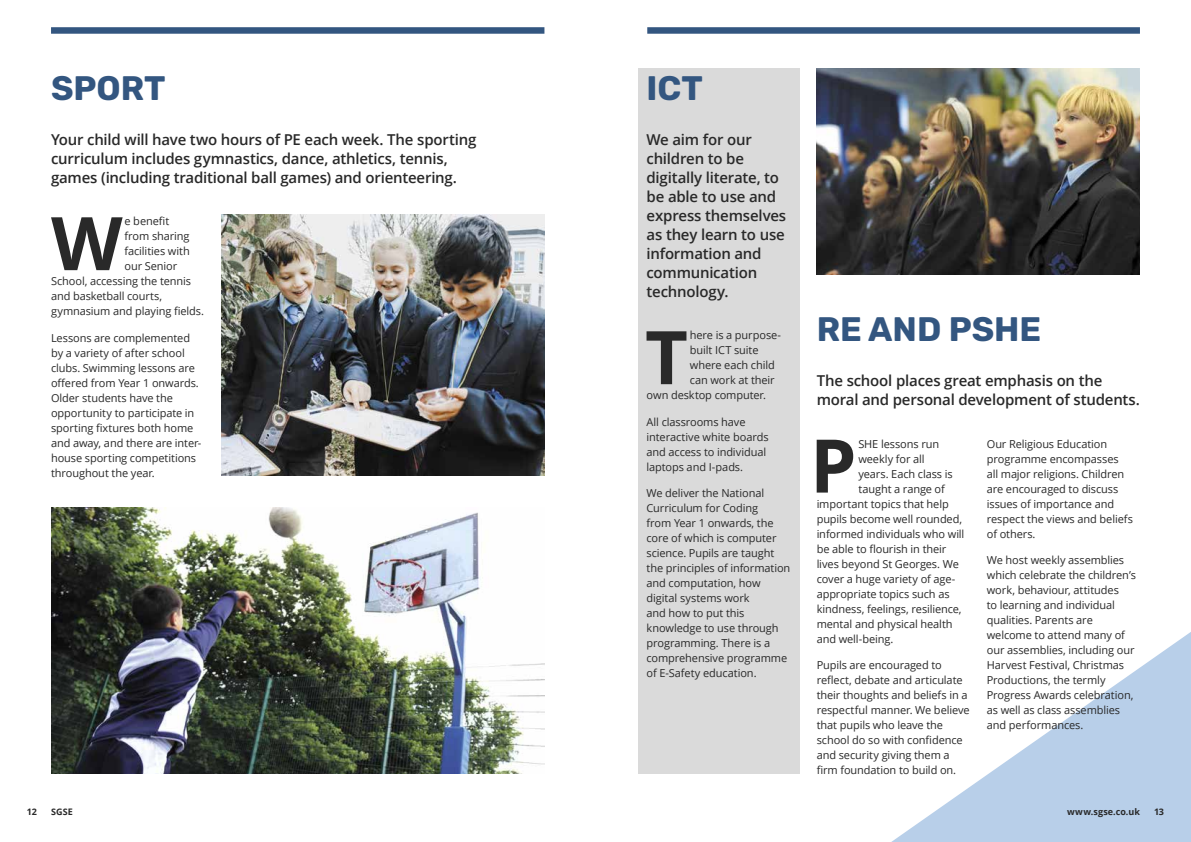
<style>
.page{position:relative;width:1191px;height:842px;background:#fff}
.page>*{position:absolute;margin:0;border:0;box-sizing:border-box;transform-origin:0 0}
.t1{font:700 74px "Open Sans";color:#292929}
.t2{font:300 34px "Rubik";color:#335680}
.t3{font:600 15px/19px "Open Sans";letter-spacing:-.015em;color:#292929}
.t4{font:11px/15px "Open Sans";letter-spacing:-.01em;color:#292929}
.t5{font:700 9px "Open Sans";letter-spacing:.005em;color:#292929}
</style>
<div class="page">
<svg style="left:891px;top:632px;width:300px;height:210px"></svg>
<div style="left:638px;top:68px;width:161px;height:706px;background:#dadada"></div>
<img style="left:51px;top:508px;width:493px;height:266px">
<img style="left:221px;top:215px;width:323px;height:260px">
<img style="left:816px;top:68px;width:324px;height:207px">
<div style="left:51px;top:27px;width:493px;height:7px;background:#335680"></div>
<div style="left:647px;top:27px;width:493px;height:7px;background:#335680"></div>
<h2 class="t2" style="left:51px;top:69px;width:116px">SPORT</h2>
<h2 class="t2" style="left:646px;top:69px;width:58px">ICT</h2>
<h3 class="t3" style="left:51px;top:129px;width:427px">Your child will have two hours of PE each week. The sporting curriculum includes gymnastics, dance, athletics, tennis, games (including traditional ball games) and orienteering.</h3>
<h3 class="t3" style="left:646px;top:129px;width:141px">We aim for our children to be digitally literate, to be able to use and express themselves as they learn to use information and communication technology.</h3>
<h1 class="t1" style="left:51px;top:191px;width:73px">W</h1>
<p class="t4" style="left:124px;top:213px;width:46px">e benefit</p>
<p class="t4" style="left:124px;top:228px;width:67px">from sharing</p>
<p class="t4" style="left:124px;top:243px;width:67px">facilities with</p>
<p class="t4" style="left:124px;top:258px;width:54px">our Senior</p>
<p class="t4" style="left:51px;top:273px;width:141px">School, accessing the tennis</p>
<p class="t4" style="left:51px;top:288px;width:113px">and basketball courts,</p>
<p class="t4" style="left:51px;top:303px;width:154px">gymnasium and playing fields.</p>
<p class="t4" style="left:51px;top:330px;width:152px">Lessons are complemented by a variety of after school clubs. Swimming lessons are offered from Year 1 onwards.<br>Older students have the opportunity to participate in sporting fixtures both home and away, and there are inter&shy;house sporting competitions throughout the year.</p>
<h1 class="t1" style="left:645px;top:305px;width:44px">T</h1>
<p class="t4" style="left:690px;top:327px;width:93px">here is a purpose-</p>
<p class="t4" style="left:690px;top:342px;width:70px">built ICT suite</p>
<p class="t4" style="left:690px;top:357px;width:86px">where each child</p>
<p class="t4" style="left:690px;top:372px;width:86px">can work at their</p>
<p class="t4" style="left:646px;top:387px;width:121px">own desktop computer.</p>
<p class="t4" style="left:646px;top:414px;width:124px">All classrooms have interactive white boards and access to individual laptops and I-pads.</p>
<p class="t4" style="left:646px;top:485px;width:145px">We deliver the National<br>Curriculum for Coding<br>from Year 1 onwards, the core of which is computer science. Pupils are taught the principles of information and computation, how digital systems work<br>and how to put this knowledge to use through programming. There is a comprehensive programme of E-Safety education.</p>
<h2 class="t2" style="left:816px;top:310px;width:226px">RE AND PSHE</h2>
<h3 class="t3" style="left:816px;top:371px;width:325px">The school places great emphasis on the moral and personal development of students.</h3>
<h1 class="t1" style="left:810px;top:413px;width:48px">P</h1>
<p class="t4" style="left:858px;top:436px;width:82px">SHE lessons run</p>
<p class="t4" style="left:858px;top:451px;width:68px">weekly for all</p>
<p class="t4" style="left:858px;top:466px;width:96px">years. Each class is</p>
<p class="t4" style="left:858px;top:481px;width:88px">taught a range of</p>
<p class="t4" style="left:816px;top:496px;width:134px">important topics that help</p>
<p class="t4" style="left:816px;top:511px;width:147px">pupils become well rounded,</p>
<p class="t4" style="left:816px;top:526px;width:149px">informed individuals who will</p>
<p class="t4" style="left:816px;top:541px;width:131px">be able to flourish in their</p>
<p class="t4" style="left:816px;top:556px;width:144px">lives beyond St Georges. We</p>
<p class="t4" style="left:816px;top:571px;width:140px">cover a huge variety of age-</p>
<p class="t4" style="left:816px;top:586px;width:134px">appropriate topics such as</p>
<p class="t4" style="left:816px;top:601px;width:146px">kindness, feelings, resilience,</p>
<p class="t4" style="left:816px;top:616px;width:137px">mental and physical health</p>
<p class="t4" style="left:816px;top:631px;width:78px">and well-being.</p>
<p class="t4" style="left:816px;top:657px;width:155px">Pupils are encouraged to reflect, debate and articulate their thoughts and beliefs in a respectful manner. We believe that pupils who leave the school do so with confidence and security giving them a firm foundation to build on.</p>
<p class="t4" style="left:986px;top:436px;width:148px">Our Religious Education programme encompasses all major religions. Children are encouraged to discuss issues of importance and respect the views and beliefs of others.</p>
<p class="t4" style="left:986px;top:552px;width:151px">We host weekly assemblies which celebrate the children’s work, behaviour, attitudes<br>to learning and individual qualities. Parents are welcome to attend many of our assemblies, including our<br>Harvest Festival, Christmas<br>Productions, the termly<br>Progress Awards celebration, as well as class assemblies and performances.</p>
<p class="t5" style="left:27px;top:805px;width:11px">12</p>
<p class="t5" style="left:51px;top:805px;width:23px">SGSE</p>
<p class="t5" style="left:1067px;top:805px;width:74px">www.sgse.co.uk</p>
<p class="t5" style="left:1154px;top:805px;width:12px">13</p>
</div>
